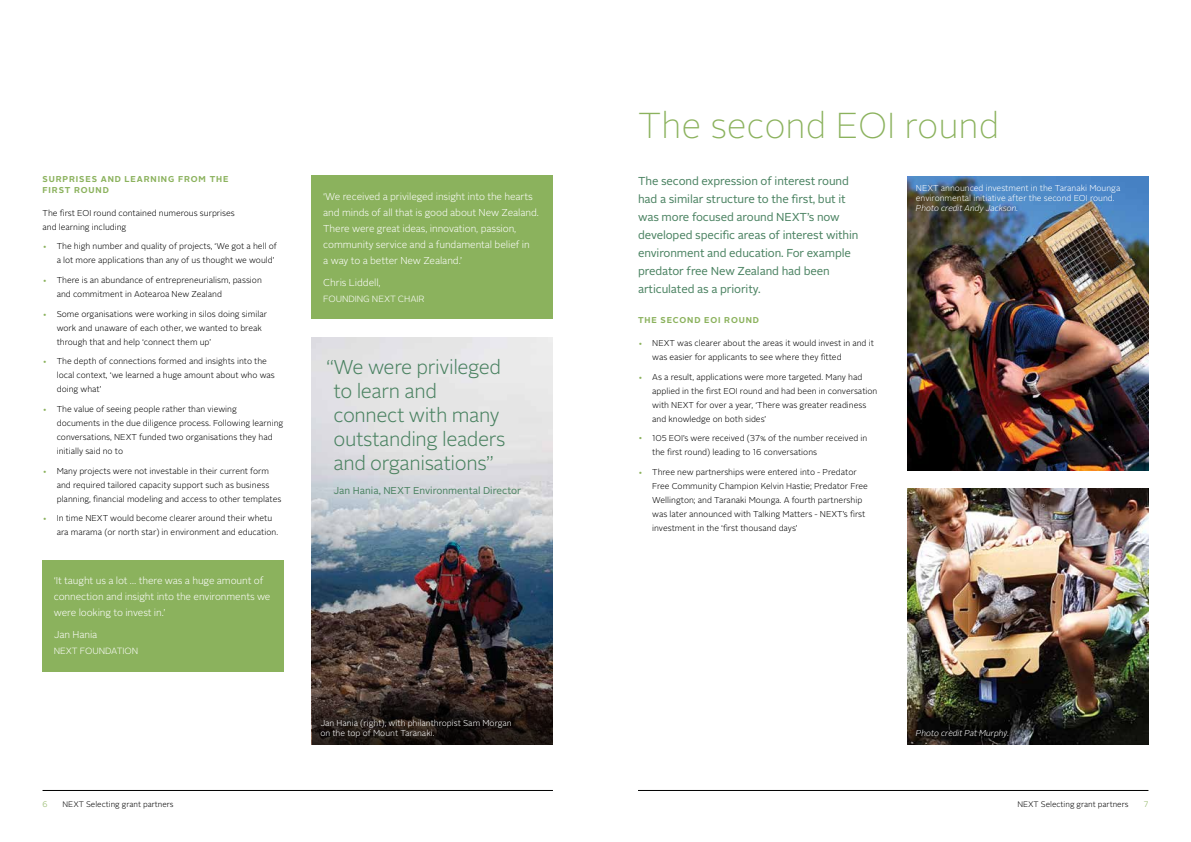
<style>
.page{position:relative;width:1191px;height:842px;background:#fff}
.page>*{position:absolute;margin:0;border:0;box-sizing:border-box;transform-origin:0 0}
.t1{font:100 36px "Alright Sans";color:#8bb25d}
.t2{font:300 20px/24px "Alright Sans";letter-spacing:-.02em;color:#4a8261}
.t3{font:11.5px/18px "Alright Sans";letter-spacing:-.01em;color:#4a8261}
.t4{font:300 10px/16px "Alright Sans";letter-spacing:-.01em;color:#fff}
.t5{font:10px "Alright Sans";color:#4a8261}
.t6{font:300 9px "Alright Sans";letter-spacing:-.01em;color:#fff}
.t7{font:300 8.5px/14px "Alright Sans";color:#000}
.t8{font:300 8.5px/10px "Alright Sans";color:#fff}
.t9{font:700 8.5px/11px "Alright Sans";letter-spacing:.1em;color:#8bb25d}
.t10{font:italic 300 8.5px "Alright Sans";letter-spacing:-.01em;color:#fff}
.t11{font:300 8px "Alright Sans";color:#000}
.t12{font:300 8px "Alright Sans";color:#8bb25d}
.s1{color:#8bb25d}
</style>
<div class="page">
<hr style="left:43px;top:790px;width:510px;height:1px;background:#000">
<hr style="left:638px;top:790px;width:510px;height:1px;background:#000">
<div style="left:312px;top:176px;width:241px;height:143px;background:#8bb25d"></div>
<div style="left:43px;top:560px;width:240px;height:111px;background:#8bb25d"></div>
<img style="left:312px;top:337px;width:241px;height:408px">
<img style="left:907px;top:176px;width:241px;height:295px">
<img style="left:907px;top:488px;width:241px;height:257px">
<svg style="left:312px;top:685px;width:240px;height:60px;background:#291f1b"></svg>
<p class="t9" style="left:43px;top:174px;width:187px">SURPRISES AND LEARNING FROM THE<br>FIRST ROUND</p>
<p class="t7" style="left:43px;top:206px;width:194px">The first EOI round contained numerous surprises and learning including</p>
<p class="t7" style="left:43px;top:240px;width:236px;text-align:right"><span class="s1">•</span> The high number and quality of projects, ‘We got a hell of a lot more applications than any of us thought we would’</p>
<p class="t7" style="left:57px;top:273px;width:207px;text-indent:-14px"><span class="s1">•</span> There is an abundance of entrepreneurialism, passion and commitment in Aotearoa New Zealand</p>
<p class="t7" style="left:57px;top:307px;width:212px;text-indent:-14px"><span class="s1">•</span> Some organisations were working in silos doing similar work and unaware of each other, we wanted to break through that and help ‘connect them up’</p>
<p class="t7" style="left:57px;top:355px;width:220px;text-indent:-14px"><span class="s1">•</span> The depth of connections formed and insights into the local context, ‘we learned a huge amount about who was doing what’</p>
<p class="t7" style="left:57px;top:402px;width:228px;text-indent:-14px"><span class="s1">•</span> The value of seeing people rather than viewing<br>documents in the due diligence process. Following learning conversations, NEXT funded two organisations they had initially said no to</p>
<p class="t7" style="left:57px;top:464px;width:226px;text-indent:-14px"><span class="s1">•</span> Many projects were not investable in their current form and required tailored capacity support such as business planning, financial modeling and access to other templates</p>
<p class="t7" style="left:57px;top:512px;width:223px;text-indent:-14px"><span class="s1">•</span> In time NEXT would become clearer around their whetu ara marama (or north star) in environment and education.</p>
<p class="t4" style="left:54px;top:573px;width:218px">‘It taught us a lot … there was a huge amount of connection and insight into the environments we were looking to invest in.’</p>
<p class="t4" style="left:54px;top:627px;width:45px">Jan Hania</p>
<p class="t6" style="left:54px;top:645px;width:86px">NEXT FOUNDATION</p>
<p class="t4" style="left:323px;top:189px;width:217px">‘We received a privileged insight into the hearts and minds of all that is good about New Zealand.<br>There were great ideas, innovation, passion, community service and a fundamental belief in<br>a way to a better New Zealand.’</p>
<p class="t4" style="left:323px;top:275px;width:59px">Chris Liddell,</p>
<p class="t6" style="left:323px;top:293px;width:103px">FOUNDING NEXT CHAIR</p>
<h2 class="t2" style="left:333px;top:356px;width:173px;text-indent:-7px">“We were privileged to learn and connect with many outstanding leaders and organisations”</h2>
<p class="t5" style="left:333px;top:484px;width:189px">Jan Hania, NEXT Environmental Director</p>
<p class="t8" style="left:320px;top:718px;width:193px">Jan Hania (right), with philanthropist Sam Morgan on the top of Mount Taranaki.</p>
<h1 class="t1" style="left:638px;top:102px;width:363px">The second EOI round</h1>
<p class="t3" style="left:638px;top:172px;width:222px">The second expression of interest round had a similar structure to the first, but it was more focused around NEXT’s now developed specific areas of interest within environment and education. For example predator free New Zealand had been articulated as a priority.</p>
<p class="t9" style="left:638px;top:315px;width:122px">THE SECOND EOI ROUND</p>
<p class="t7" style="left:652px;top:336px;width:223px;text-indent:-14px"><span class="s1">•</span> NEXT was clearer about the areas it would invest in and it was easier for applicants to see where they fitted</p>
<p class="t7" style="left:652px;top:370px;width:227px;text-indent:-14px"><span class="s1">•</span> As a result, applications were more targeted. Many had applied in the first EOI round and had been in conversation with NEXT for over a year, ‘There was greater readiness and knowledge on both sides’</p>
<p class="t7" style="left:652px;top:431px;width:217px;text-indent:-14px"><span class="s1">•</span> 105 EOI’s were received (37% of the number received in the first round) leading to 16 conversations</p>
<p class="t7" style="left:652px;top:465px;width:217px;text-indent:-14px"><span class="s1">•</span> Three new partnerships were entered into - Predator Free Community Champion Kelvin Hastie; Predator Free Wellington; and Taranaki Mounga. A fourth partnership was later announced with Talking Matters - NEXT’s first investment in the ‘first thousand days’</p>
<p class="t8" style="left:916px;top:183px;width:206px">NEXT announced investment in the Taranaki Mounga environmental initiative after the second EOI round.</p>
<p class="t10" style="left:916px;top:202px;width:104px">Photo credit Andy Jackson.</p>
<p class="t10" style="left:916px;top:727px;width:95px">Photo credit Pat Murphy.</p>
<p class="t12" style="left:43px;top:799px;width:7px">6</p>
<p class="t11" style="left:63px;top:799px;width:113px">NEXT Selecting grant partners</p>
<p class="t11" style="left:1017px;top:799px;width:113px">NEXT Selecting grant partners</p>
<p class="t12" style="left:1143px;top:799px;width:6px">7</p>
</div>
